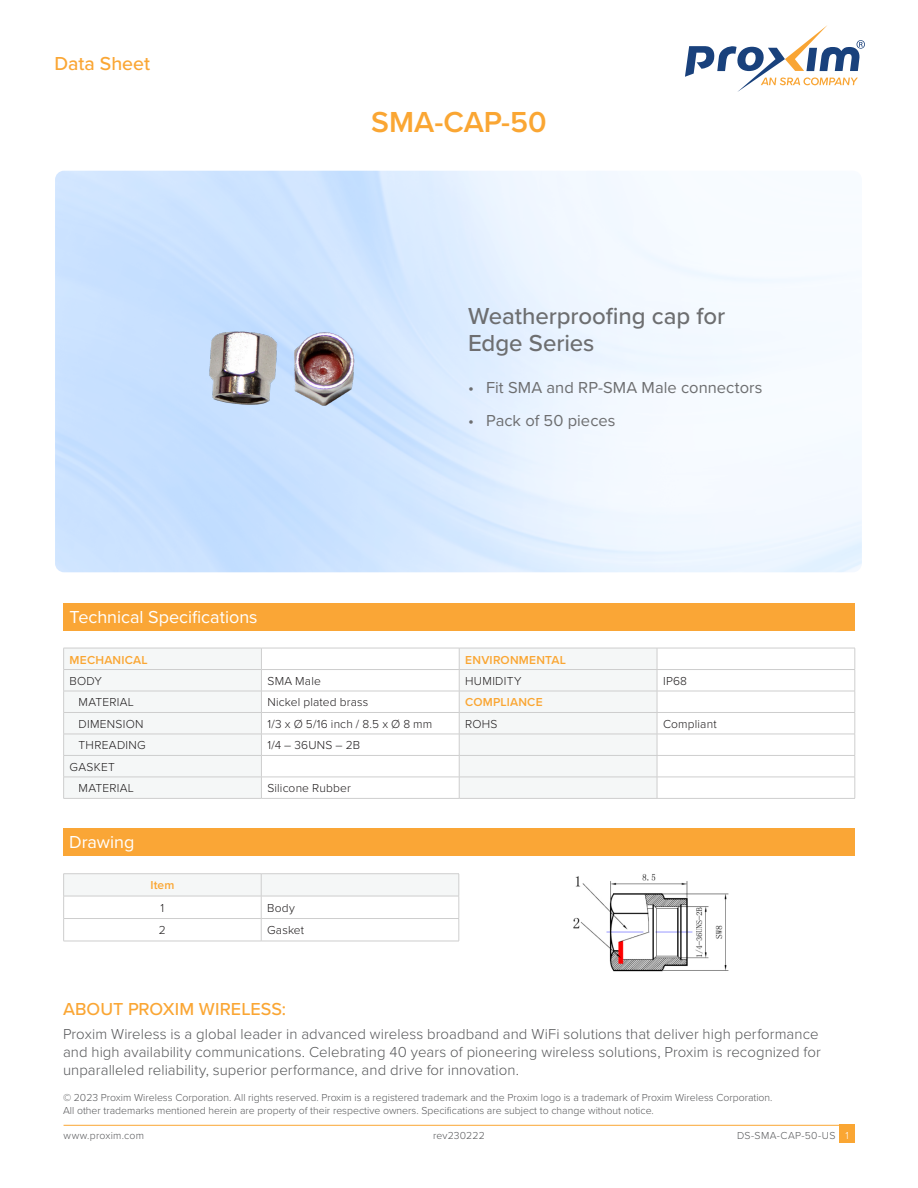
<style>
.page{position:relative;width:918px;height:1188px;background:#fff}
.page>*{position:absolute;margin:0;border:0;box-sizing:border-box;transform-origin:0 0}
.Product_Heading{font:600 30px "Proxima Nova";color:#faa633}
.Spotlight_Heading{font:500 24px/27px "Proxima Nova";letter-spacing:-.005em;color:#6d6e70}
.t1{font:500 19.5px "Proxima Nova";letter-spacing:-.005em;color:#faa634}
.Heading_2{font:18px "Proxima Nova";color:#fff}
.t2{font:500 18px "Proxima Nova";color:#faa634}
.t3{font:16.5px "Proxima Nova";letter-spacing:.005em;color:#6d6e70}
.t4{font:300 15px/18px "Proxima Nova";letter-spacing:.005em;color:#57585a}
.Tablehead{font:300 12px "Proxima Nova";letter-spacing:.015em;color:#201d1e}
.Tablehead-2{font:600 12px "Proxima Nova";letter-spacing:.02em;color:#faa633}
.t5{font:300 10.5px/12.6px "Proxima Nova";color:#57585a}
.t6{font:300 10.5px "Proxima Nova";letter-spacing:.03em;color:#57585a}
.t7{font:300 10.5px "Proxima Nova";letter-spacing:.02em;color:#57585a}
.t8{font:300 10.5px "Proxima Nova";color:#fff}
</style>
<div class="page">
<hr style="left:64px;top:1125px;width:791px;height:1px;background:#faa633">
<div style="left:839px;top:1125px;width:16px;height:18px;background:#faa633"></div>
<svg style="left:685px;top:25px;width:180px;height:67px"></svg>
<div style="left:64px;top:603px;width:791px;height:27px;background:#faa636"></div>
<svg style="left:64px;top:649px;width:593px;height:149px;fill:#f5f7f7"></svg>
<hr style="left:63px;top:648px;width:198px;height:1px;background:#cecece">
<hr style="left:261px;top:648px;width:198px;height:1px;background:#cecece">
<hr style="left:459px;top:648px;width:198px;height:1px;background:#cecece">
<hr style="left:657px;top:648px;width:198px;height:1px;background:#cecece">
<hr style="left:63px;top:669px;width:198px;height:1px;background:#cecece">
<hr style="left:261px;top:669px;width:198px;height:1px;background:#cecece">
<hr style="left:459px;top:669px;width:198px;height:1px;background:#cecece">
<hr style="left:657px;top:669px;width:198px;height:1px;background:#cecece">
<hr style="left:63px;top:691px;width:198px;height:1px;background:#cecece">
<hr style="left:261px;top:691px;width:198px;height:1px;background:#cecece">
<hr style="left:459px;top:691px;width:198px;height:1px;background:#cecece">
<hr style="left:657px;top:691px;width:198px;height:1px;background:#cecece">
<hr style="left:63px;top:712px;width:198px;height:1px;background:#cecece">
<hr style="left:261px;top:712px;width:198px;height:1px;background:#cecece">
<hr style="left:459px;top:712px;width:198px;height:1px;background:#cecece">
<hr style="left:657px;top:712px;width:198px;height:1px;background:#cecece">
<hr style="left:63px;top:734px;width:198px;height:1px;background:#cecece">
<hr style="left:261px;top:734px;width:198px;height:1px;background:#cecece">
<hr style="left:459px;top:734px;width:198px;height:1px;background:#cecece">
<hr style="left:657px;top:734px;width:198px;height:1px;background:#cecece">
<hr style="left:63px;top:755px;width:198px;height:1px;background:#cecece">
<hr style="left:261px;top:755px;width:198px;height:1px;background:#cecece">
<hr style="left:459px;top:755px;width:198px;height:1px;background:#cecece">
<hr style="left:657px;top:755px;width:198px;height:1px;background:#cecece">
<hr style="left:63px;top:777px;width:198px;height:1px;background:#cecece">
<svg style="left:63px;top:649px;width:1px;height:149px"></svg>
<hr style="left:261px;top:777px;width:198px;height:1px;background:#cecece">
<svg style="left:261px;top:649px;width:1px;height:149px"></svg>
<hr style="left:459px;top:777px;width:198px;height:1px;background:#cecece">
<svg style="left:459px;top:649px;width:1px;height:149px"></svg>
<hr style="left:657px;top:777px;width:198px;height:1px;background:#cecece">
<svg style="left:657px;top:648px;width:1px;height:150px"></svg>
<svg style="left:855px;top:648px;width:1px;height:150px"></svg>
<hr style="left:63px;top:798px;width:198px;height:1px;background:#cecece">
<hr style="left:261px;top:798px;width:198px;height:1px;background:#cecece">
<hr style="left:459px;top:798px;width:198px;height:1px;background:#cecece">
<hr style="left:657px;top:798px;width:198px;height:1px;background:#cecece">
<div style="left:63px;top:829px;width:792px;height:27px;background:#faa636"></div>
<img style="left:573px;top:874px;width:156px;height:98px">
<hr style="left:63px;top:873px;width:198px;height:1px;background:#cecece">
<hr style="left:261px;top:873px;width:198px;height:1px;background:#cecece">
<svg style="left:63px;top:874px;width:397px;height:67px"></svg>
<hr style="left:63px;top:941px;width:198px;height:1px;background:#cecece">
<hr style="left:261px;top:941px;width:198px;height:1px;background:#cecece">
<img style="left:169px;top:264px;width:218px;height:215px">
<h3 class="t1" style="left:55px;top:49px;width:97px">Data Sheet</h3>
<p class="Product_Heading" style="left:371px;top:99px;width:177px">SMA-CAP-50</p>
<p class="Spotlight_Heading" style="left:468px;top:302px;width:259px">Weatherproofing cap for<br>Edge Series</p>
<p class="t3" style="left:468px;top:375px;width:296px">• Fit SMA and RP-SMA Male connectors</p>
<p class="t3" style="left:468px;top:408px;width:149px">• Pack of 50 pieces</p>
<p class="Heading_2" style="left:70px;top:603px;width:190px">Technical Specifications</p>
<p class="Tablehead-2" style="left:70px;top:651px;width:80px">MECHANICAL</p>
<p class="Tablehead-2" style="left:465px;top:651px;width:102px">ENVIRONMENTAL</p>
<p class="Tablehead" style="left:70px;top:672px;width:34px">BODY</p>
<p class="Tablehead" style="left:267px;top:672px;width:55px">SMA Male</p>
<p class="Tablehead" style="left:465px;top:672px;width:58px">HUMIDITY</p>
<p class="Tablehead" style="left:663px;top:672px;width:26px">IP68</p>
<p class="Tablehead" style="left:79px;top:694px;width:57px">MATERIAL</p>
<p class="Tablehead" style="left:267px;top:694px;width:102px">Nickel plated brass</p>
<p class="Tablehead-2" style="left:465px;top:694px;width:79px">COMPLIANCE</p>
<p class="Tablehead" style="left:79px;top:715px;width:66px">DIMENSION</p>
<p class="Tablehead" style="left:267px;top:715px;width:166px">1/3 x Ø 5/16 inch / 8.5 x Ø 8 mm</p>
<p class="Tablehead" style="left:465px;top:715px;width:34px">ROHS</p>
<p class="Tablehead" style="left:663px;top:715px;width:55px">Compliant</p>
<p class="Tablehead" style="left:79px;top:736px;width:69px">THREADING</p>
<p class="Tablehead" style="left:267px;top:736px;width:94px">1/4 – 36UNS – 2B</p>
<p class="Tablehead" style="left:70px;top:758px;width:47px">GASKET</p>
<p class="Tablehead" style="left:79px;top:779px;width:57px">MATERIAL</p>
<p class="Tablehead" style="left:267px;top:779px;width:85px">Silicone Rubber</p>
<p class="Heading_2" style="left:69px;top:829px;width:67px">Drawing</p>
<p class="Tablehead-2" style="left:150px;top:876px;width:26px">Item</p>
<p class="Tablehead" style="left:161px;top:899px;width:5px">1</p>
<p class="Tablehead" style="left:267px;top:899px;width:29px">Body</p>
<p class="Tablehead" style="left:159px;top:922px;width:8px">2</p>
<p class="Tablehead" style="left:267px;top:921px;width:38px">Gasket</p>
<p class="t2" style="left:63px;top:996px;width:225px">ABOUT PROXIM WIRELESS:</p>
<p class="t4" style="left:63px;top:1024px;width:759px">Proxim Wireless is a global leader in advanced wireless broadband and WiFi solutions that deliver high performance and high availability communications. Celebrating 40 years of pioneering wireless solutions, Proxim is recognized for unparalleled reliability, superior performance, and drive for innovation.</p>
<p class="t5" style="left:63px;top:1091px;width:711px">© 2023 Proxim Wireless Corporation. All rights reserved. Proxim is a registered trademark and the Proxim logo is a trademark of Proxim Wireless Corporation.<br>All other trademarks mentioned herein are property of their respective owners. Specifications are subject to change without notice.</p>
<p class="t6" style="left:737px;top:1127px;width:100px">DS-SMA-CAP-50-US</p>
<p class="t7" style="left:64px;top:1127px;width:82px">www.proxim.com</p>
<p class="t5" style="left:433px;top:1128px;width:53px">rev230222</p>
<p class="t8" style="left:846px;top:1127px;width:5px">1</p>
</div>
